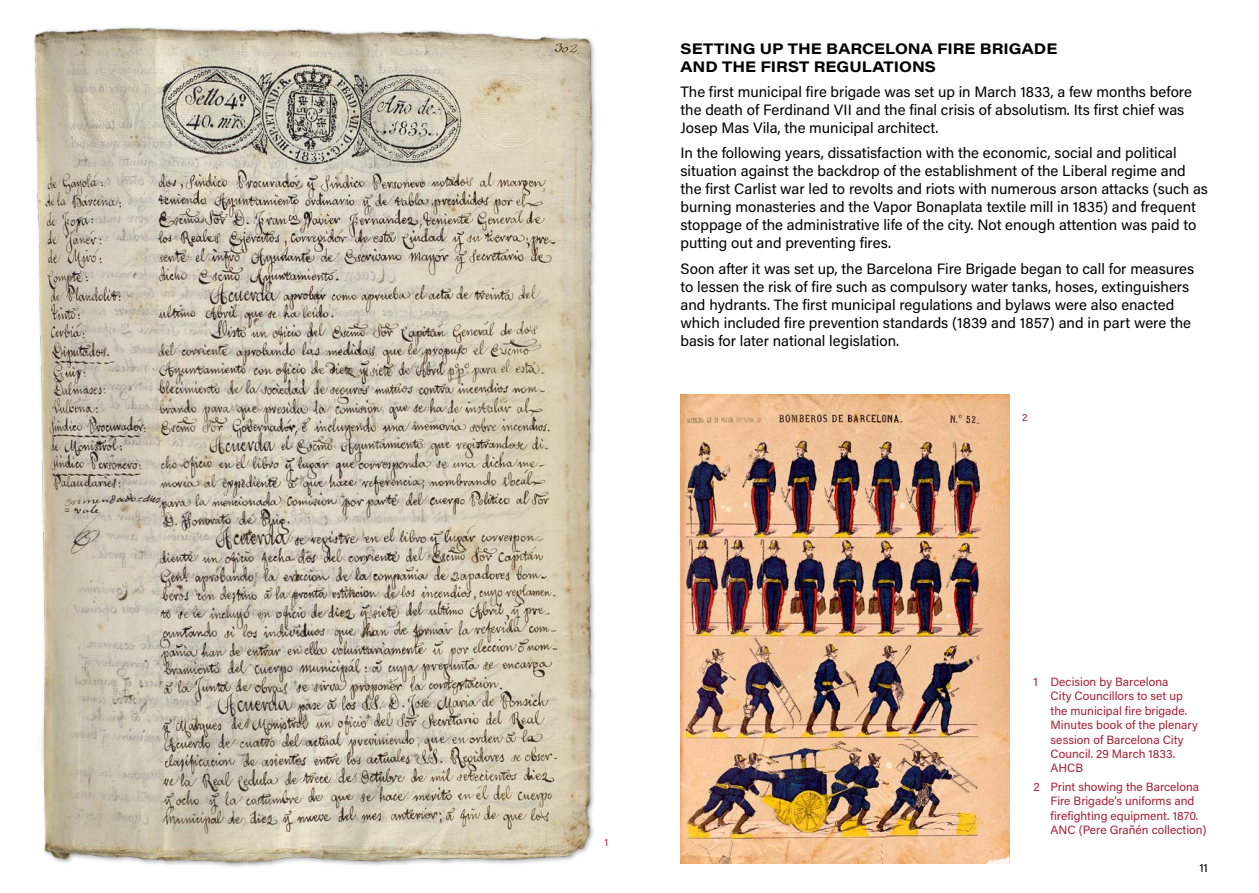
<style>
.page{position:relative;width:1259px;height:893px;background:#fff}
.page>*{position:absolute;margin:0;border:0;box-sizing:border-box;transform-origin:0 0}
.t1{font:15px/18px "Acumin Pro";color:#000}
.t2{font:700 15px/18px "Acumin Pro Wide";color:#000}
.t3{font:12px/14.4px "Acumin Pro";color:#a32035}
.t4{font:12px "Acumin Pro";color:#000}
.t5{font:10.5px "Acumin Pro";color:#a32035}
</style>
<div class="page">
<img style="left:680px;top:395px;width:329px;height:468px">
<img style="left:33px;top:27px;width:562px;height:836px">
<p class="t2" style="left:680px;top:38px;width:378px">SETTING UP THE BARCELONA FIRE BRIGADE<br>AND THE FIRST REGULATIONS</p>
<p class="t1" style="left:680px;top:82px;width:513px">The first municipal fire brigade was set up in March 1833, a few months before the death of Ferdinand VII and the final crisis of absolutism. Its first chief was<br>Josep Mas Vila, the municipal architect.</p>
<p class="t1" style="left:680px;top:144px;width:529px">In the following years, dissatisfaction with the economic, social and political situation against the backdrop of the establishment of the Liberal regime and the first Carlist war led to revolts and riots with numerous arson attacks (such as burning monasteries and the Vapor Bonaplata textile mill in 1835) and frequent stoppage of the administrative life of the city. Not enough attention was paid to putting out and preventing fires.</p>
<p class="t1" style="left:680px;top:259px;width:515px">Soon after it was set up, the Barcelona Fire Brigade began to call for measures to lessen the risk of fire such as compulsory water tanks, hoses, extinguishers and hydrants. The first municipal regulations and bylaws were also enacted which included fire prevention standards (1839 and 1857) and in part were the basis for later national legislation.</p>
<p class="t5" style="left:1022px;top:410px;width:7px">2</p>
<p class="t5" style="left:604px;top:835px;width:5px">1</p>
<p class="t3" style="left:1050px;top:674px;width:149px;text-indent:-17px">1 Decision by Barcelona<br>City Councillors to set up the municipal fire brigade.<br>Minutes book of the plenary session of Barcelona City<br>Council. 29 March 1833.<br>AHCB</p>
<p class="t3" style="left:1050px;top:779px;width:157px;text-indent:-17px">2 Print showing the Barcelona<br>Fire Brigade’s uniforms and firefighting equipment. 1870.<br>ANC (Pere Grañén collection)</p>
<p class="t4" style="left:1199px;top:859px;width:10px">11</p>
</div>
